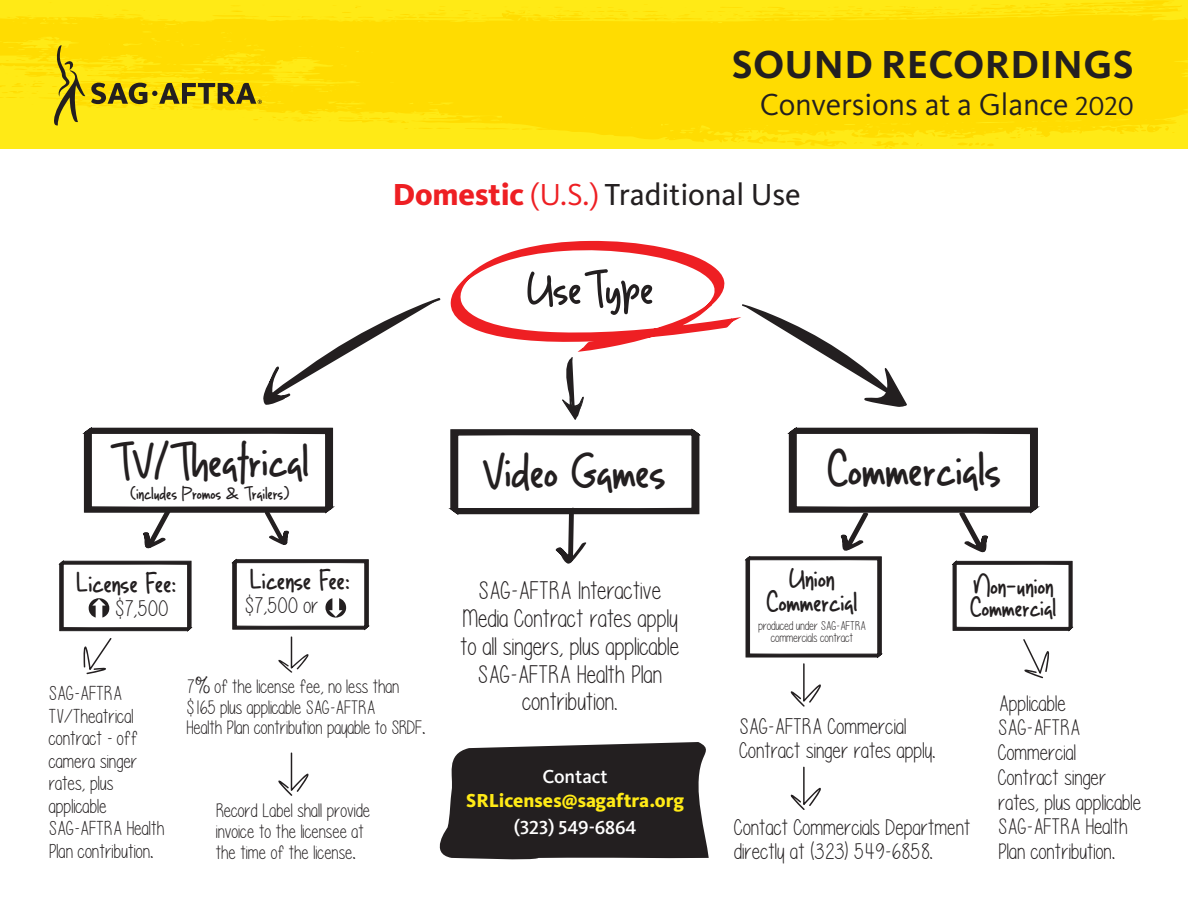
<style>
.page{position:relative;width:1188px;height:918px;background:#fff}
.page>*{position:absolute;margin:0;border:0;box-sizing:border-box;transform-origin:0 0}
.t1{font:46.8px "Lightupthe World";color:#231f20}
.t2{font:45.3px "Lightupthe World";color:#231f20}
.t3{font:700 40.5px "Kievit OT";letter-spacing:.01em;color:#231f20}
.t4{font:31.5px "Kievit";letter-spacing:-.005em;color:#231f20}
.t5{font:31.5px "Kievit OT";letter-spacing:-.005em;color:#231f20}
.t6{font:27px/24.2px "Lightupthe World";color:#231f20;text-align:center}
.t7{font:25.5px/27.8px "Please write me a song";color:#231f20;text-align:center}
.t8{font:25.5px/22.6px "Lightupthe World";color:#231f20}
.t9{font:22.65px/24px "Please write me a song";color:#231f20}
.t10{font:22.5px/24.8px "Please write me a song";color:#231f20}
.t11{font:20.25px/22.5px "Please write me a song";color:#231f20}
.t12{font:19.5px/20.2px "Please write me a song";letter-spacing:-.005em;color:#231f20}
.t13{font:800 19.5px "Kievit";color:#ffea16}
.t14{font:500 19.5px "Kievit OT";letter-spacing:-.005em;color:#fff}
.t15{font:500 19.5px "Kievit";letter-spacing:-.005em;color:#fff}
.t16{font:16.95px "Lightupthe World";color:#231f20}
.t17{font:12.75px/12px "Please write me a song";letter-spacing:-.005em;color:#231f20;text-align:center}
.s1{font-size:27px}
.s2{font-weight:800;color:#ee1f23}
.s3{color:#ee1f23}
.s4{font-family:"Lightupthe World";font-size:18px}
.s5{font-family:"Noteworthy";font-weight:300}
</style>
<div class="page">
<div style="left:0;top:0;width:1188px;height:149px;background:#ffea16"></div>
<svg style="left:0;top:0;width:1188px;height:129px;fill:#ffdf06"></svg>
<svg style="left:502px;top:10px;width:685px;height:138px;fill:#ffdc01"></svg>
<svg style="left:53px;top:45px;width:32px;height:80px"></svg>
<svg style="left:91px;top:83px;width:171px;height:21px"></svg>
<svg style="left:263px;top:298px;width:178px;height:107px"></svg>
<svg style="left:742px;top:304px;width:165px;height:103px"></svg>
<svg style="left:59px;top:561px;width:132px;height:70px"></svg>
<svg style="left:82px;top:427px;width:252px;height:122px"></svg>
<svg style="left:83px;top:638px;width:29px;height:36px"></svg>
<svg style="left:232px;top:559px;width:137px;height:70px"></svg>
<svg style="left:278px;top:636px;width:31px;height:37px"></svg>
<svg style="left:278px;top:752px;width:31px;height:44px"></svg>
<svg style="left:745px;top:427px;width:327px;height:280px"></svg>
<svg style="left:791px;top:766px;width:30px;height:44px"></svg>
<svg style="left:450px;top:428px;width:251px;height:136px"></svg>
<svg style="left:451px;top:240px;width:285px;height:180px"></svg>
<svg style="left:439px;top:742px;width:270px;height:118px;background:#393637"></svg>
<h3 class="t3" style="left:732px;top:41px;width:403px">SOUND RECORDINGS</h3>
<h3 class="t5" style="left:760px;top:87px;width:376px">Conversions at a Glance <span class="s1">2020</span></h3>
<h3 class="t4" style="left:393px;top:176px;width:409px"><span class="s2">Domestic</span> <span class="s3">(U.S.)</span> Traditional Use</h3>
<h2 class="t2" style="left:111px;top:428px;width:200px">TV/Theatrical</h2>
<p class="t16" style="left:130px;top:481px;width:161px">(includes Promos &amp; Trailers)</p>
<h1 class="t1" style="left:483px;top:437px;width:185px">Video Games</h1>
<h1 class="t1" style="left:828px;top:435px;width:175px">Commercials</h1>
<h3 class="t6" style="left:77px;top:570px;width:102px">License Fee:</h3>
<p class="t9" style="left:115px;top:597px;width:55px">$7,500</p>
<h3 class="t6" style="left:250px;top:567px;width:102px">License Fee:</h3>
<p class="t9" style="left:245px;top:594px;width:75px">$7,500 or</p>
<p class="t11" style="left:49px;top:682px;width:117px">SAG-AFTRA<br>TV/Theatrical contract - off camera singer rates, plus applicable<br>SAG-AFTRA Health<br>Plan contribution<span class="s4">.</span></p>
<p class="t12" style="left:187px;top:677px;width:241px">7<span class="s5">%</span> of the license fee, no less than $165 plus applicable SAG-AFTRA<br>Health Plan contribution payable to SRDF<span class="s4">.</span></p>
<p class="t12" style="left:216px;top:800px;width:156px;line-height:21px">Record Label shall provide invoice to the licensee at the time of the license<span class="s4">.</span></p>
<h3 class="t7" style="left:461px;top:577px;width:220px">SAG-AFTRA Interactive<br>Media Contract rates apply to all singers, plus applicable<br>SAG-AFTRA Health Plan contribution<span class="s4">.</span></h3>
<p class="t15" style="left:542px;top:765px;width:67px">Contact</p>
<p class="t13" style="left:466px;top:789px;width:219px">SRLicenses@sagaftra.org</p>
<p class="t14" style="left:514px;top:816px;width:124px">(323) 549-6864</p>
<h3 class="t6" style="left:767px;top:565px;width:92px">Union<br>Commercial</h3>
<p class="t17" style="left:758px;top:620px;width:109px">produced under SAG-AFTRA commercials contract</p>
<h3 class="t8" style="left:971px;top:573px;width:88px">Non-union<br>Commercial</h3>
<p class="t9" style="left:740px;top:715px;width:198px">SAG-AFTRA Commercial<br>Contract singer rates apply<span class="s4">.</span></p>
<p class="t9" style="left:735px;top:816px;width:238px">Contact Commercials Department directly at (323) 549-6858<span class="s4">.</span></p>
<p class="t10" style="left:998px;top:691px;width:145px">Applicable<br>SAG-AFTRA<br>Commercial<br>Contract singer rates, plus applicable<br>SAG-AFTRA Health<br>Plan contribution<span class="s4">.</span></p>
</div>
